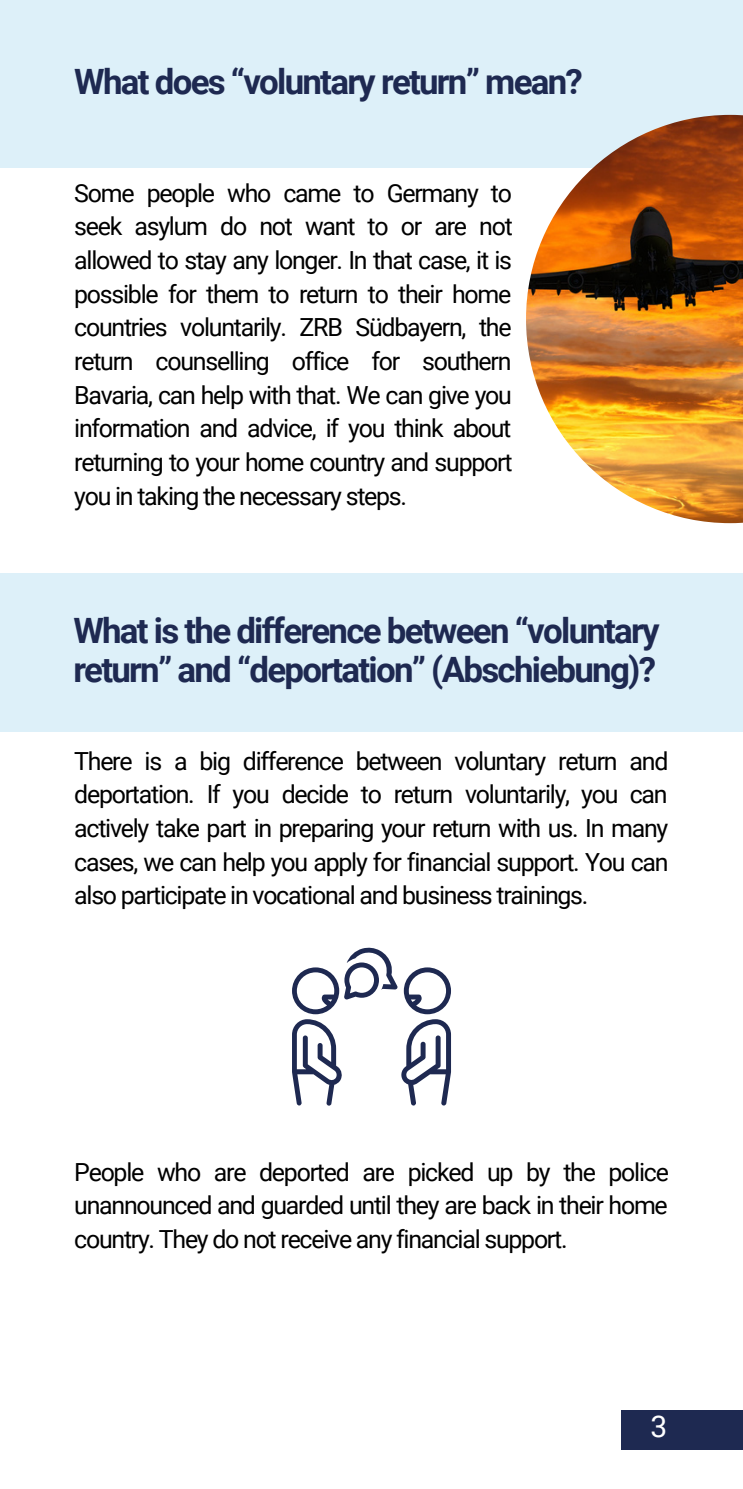
<style>
.page{position:relative;width:743px;height:1489px;background:#fff}
.page>*{position:absolute;margin:0;border:0;box-sizing:border-box;transform-origin:0 0}
.t1{font:700 35px/39.2px "Roboto";letter-spacing:-.05em;color:#1e2951}
.t2{font:30px "Roboto";color:#fff}
.t3{font:25px/33.8px "Roboto";letter-spacing:-.05em;color:#000;text-align:justify}
</style>
<div class="page">
<div style="left:0;top:0;width:742px;height:168px;background:#ddf0f9"></div>
<img style="left:526px;top:115px;width:216px;height:408px">
<svg style="left:292px;top:947px;width:159px;height:159px"></svg>
<div style="left:0;top:573px;width:742px;height:158px;background:#ddf0f9"></div>
<div style="left:621px;top:1410px;width:121px;height:40px;background:#1e2951"></div>
<h1 class="t1" style="left:74px;top:63px;width:510px">What does “voluntary return” mean?</h1>
<p class="t3" style="left:74px;top:176px;width:440px">Some people who came to Germany to seek asylum do not want to or are not allowed to stay any longer. In that case, it is possible for them to return to their home countries voluntarily. ZRB Südbayern, the return counselling office for southern Bavaria, can help with that. We can give you information and advice, if you think about returning to your home country and support you in taking the necessary steps.</p>
<h1 class="t1" style="left:73px;top:611px;width:588px">What is the difference between “voluntary return” and “deportation” (Abschiebung)?</h1>
<p class="t3" style="left:74px;top:744px;width:596px">There is a big difference between voluntary return and deportation. If you decide to return voluntarily, you can actively take part in preparing your return with us. In many cases, we can help you apply for financial support. You can also participate in vocational and business trainings.</p>
<p class="t3" style="left:74px;top:1155px;width:596px">People who are deported are picked up by the police unannounced and guarded until they are back in their home country. They do not receive any financial support.</p>
<p class="t2" style="left:650px;top:1409px;width:18px">3</p>
</div>
